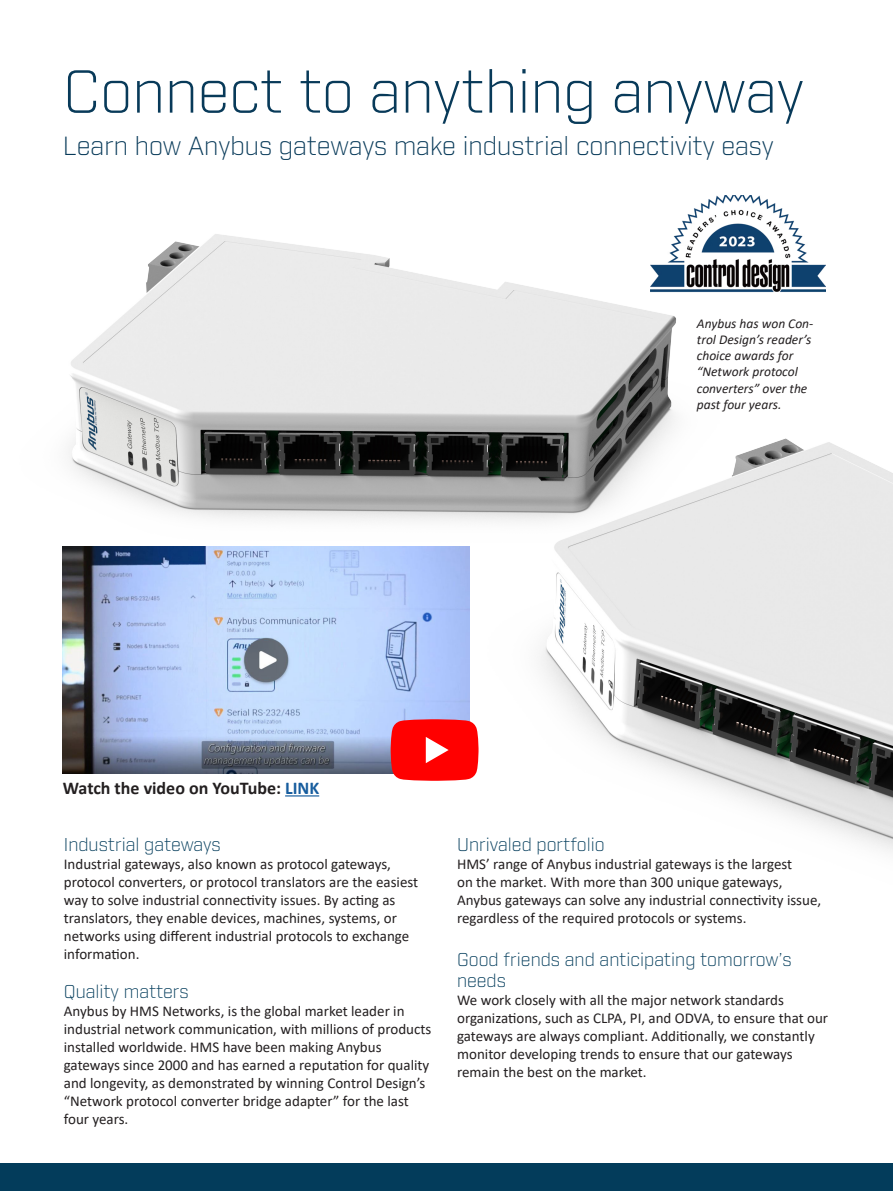
<style>
.page{position:relative;width:893px;height:1191px;background:#fff}
.page>*{position:absolute;margin:0;border:0;box-sizing:border-box;transform-origin:0 0}
.t1{font:300 58.5px "Industry";color:#083a59}
.t2{font:300 25.5px "Industry";color:#083a59}
.t3{font:300 18px/21.6px "Industry";color:#033c5b}
.t4{font:700 18px "Calibri";color:#231f20}
.t5{font:15px/18px "Calibri";color:#231f20}
.t6{font:italic 13.5px/16.2px "Calibri";color:#231f20}
.s1{color:#175d9e}
</style>
<div class="page">
<div style="left:0;top:1163px;width:893px;height:28px;background:#033c5b"></div>
<img style="left:62px;top:195px;width:831px;height:657px">
<img style="left:651px;top:196px;width:174px;height:97px">
<img style="left:63px;top:546px;width:407px;height:227px">
<hr style="left:285px;top:795px;width:34px;height:1px;background:#175d9e">
<svg style="left:391px;top:719px;width:87px;height:62px"></svg>
<p class="t1" style="left:63px;top:57px;width:742px">Connect to anything anyway</p>
<p class="t2" style="left:63px;top:130px;width:712px">Learn how Anybus gateways make industrial connectivity easy</p>
<p class="t6" style="left:697px;top:315px;width:118px">Anybus has won Con&shy;trol Design’s reader’s choice awards for “Network protocol converters” over the past four years.</p>
<p class="t4" style="left:63px;top:775px;width:258px">Watch the video on YouTube: <span class="s1">LINK</span></p>
<p class="t3" style="left:64px;top:833px;width:158px">Industrial gateways</p>
<p class="t5" style="left:64px;top:854px;width:356px">Industrial gateways, also known as protocol gateways, protocol converters, or protocol translators are the easiest way to solve industrial connectivity issues. By acting as translators, they enable devices, machines, systems, or networks using different industrial protocols to exchange information.</p>
<p class="t3" style="left:64px;top:981px;width:126px">Quality matters</p>
<p class="t5" style="left:64px;top:1002px;width:369px">Anybus by HMS Networks, is the global market leader in industrial network communication, with millions of products installed worldwide. HMS have been making Anybus gateways since 2000 and has earned a reputation for quality and longevity, as demonstrated by winning Control Design’s</p>
<p class="t5" style="left:64px;top:1092px;width:346px">“Network protocol converter bridge adapter” for the last four years.</p>
<p class="t3" style="left:457px;top:833px;width:149px">Unrivaled portfolio</p>
<p class="t5" style="left:457px;top:854px;width:366px">HMS’ range of Anybus industrial gateways is the largest<br>on the market. With more than 300 unique gateways, Anybus gateways can solve any industrial connectivity issue, regardless of the required protocols or systems.</p>
<p class="t3" style="left:457px;top:948px;width:336px">Good friends and anticipating tomorrow’s needs</p>
<p class="t5" style="left:457px;top:991px;width:373px">We work closely with all the major network standards organizations, such as CLPA, PI, and ODVA, to ensure that our gateways are always compliant. Additionally, we constantly monitor developing trends to ensure that our gateways remain the best on the market.</p>
</div>
